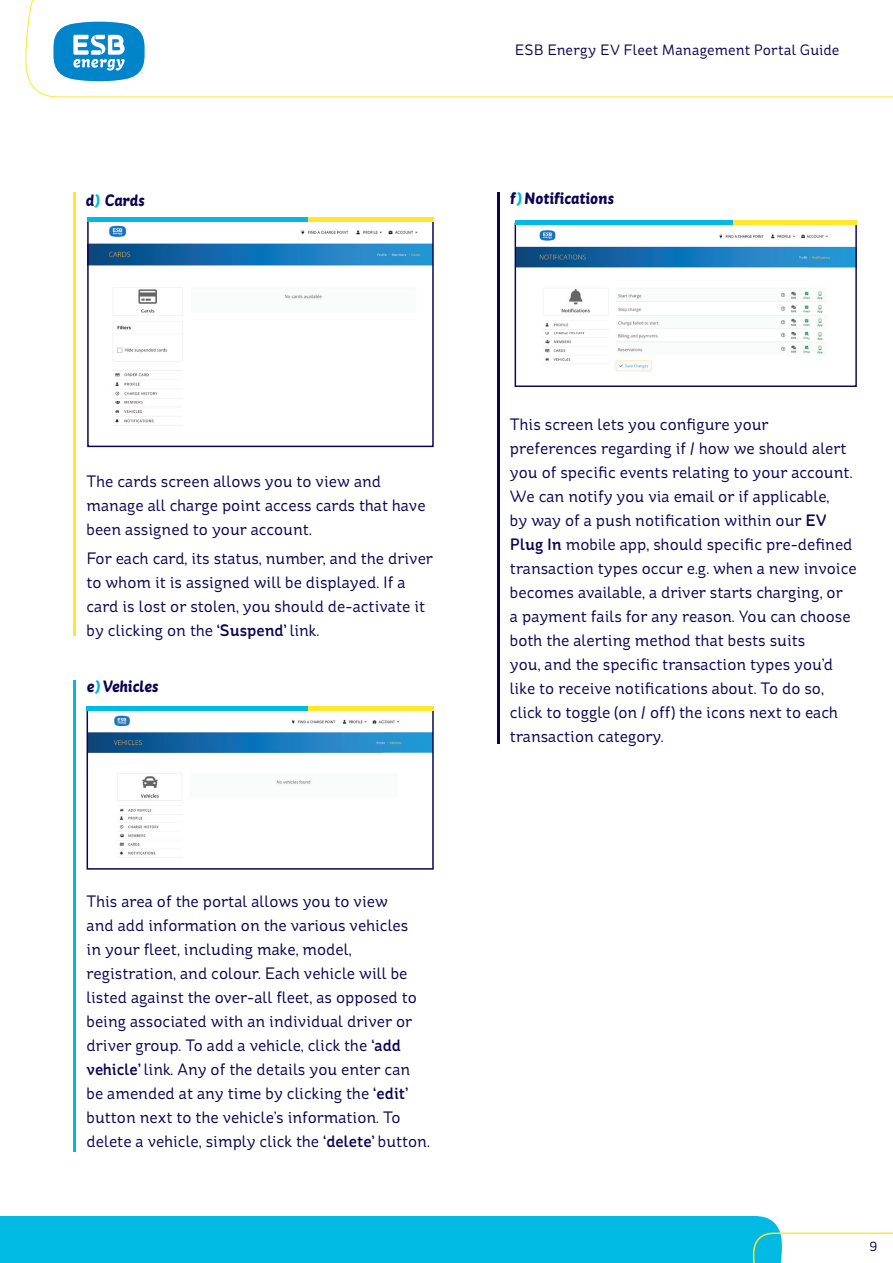
<style>
.page{position:relative;width:893px;height:1263px;background:#fff}
.page>*{position:absolute;margin:0;border:0;box-sizing:border-box;transform-origin:0 0}
.t1{font:16.5px/24px "St Ryde";color:#0c0452}
.t2{font:italic 700 16.5px "St Ryde";color:#0c0452}
.t3{font:15px "St Ryde";letter-spacing:.01em;color:#0c0452}
.t4{font:13.5px "St Ryde";color:#0c0452}
.s1{color:#00bae4}
.s2{font-weight:500}
</style>
<div class="page">
<svg style="left:0;top:1216px;width:893px;height:47px"></svg>
<img style="left:90px;top:715px;width:341px;height:143px">
<div style="left:87px;top:708px;width:347px;height:162px;border:2px solid #0c0452"></div>
<div style="left:87px;top:706px;width:251px;height:5px;background:#00bae4"></div>
<div style="left:308px;top:706px;width:126px;height:5px;background:#ffe82a"></div>
<img style="left:517px;top:230px;width:338px;height:142px">
<div style="left:515px;top:223px;width:342px;height:164px;border:1px solid #0c0452"></div>
<div style="left:515px;top:220px;width:251px;height:5px;background:#00bae4"></div>
<div style="left:733px;top:220px;width:124px;height:5px;background:#ffe82a"></div>
<img style="left:90px;top:225px;width:341px;height:201px">
<div style="left:87px;top:220px;width:347px;height:227px;border:2px solid #0c0452"></div>
<div style="left:87px;top:217px;width:251px;height:5px;background:#00bae4"></div>
<div style="left:309px;top:217px;width:125px;height:5px;background:#ffe82a"></div>
<svg style="left:25px;top:0;width:868px;height:98px"></svg>
<svg style="left:53px;top:22px;width:92px;height:59px"></svg>
<hr style="left:74px;top:192px;width:2px;height:443px;background:#ffe82a">
<hr style="left:74px;top:680px;width:2px;height:471px;background:#00bae4">
<hr style="left:497px;top:192px;width:2px;height:552px;background:#0c0452">
<p class="t2" style="left:86px;top:190px;width:61px">d<span class="s1">)</span> Cards</p>
<p class="t3" style="left:515px;top:41px;width:326px">ESB Energy EV Fleet Management Portal Guide</p>
<p class="t2" style="left:510px;top:188px;width:106px">f<span class="s1">)</span> Notifications</p>
<p class="t1" style="left:87px;top:470px;width:341px">The cards screen allows you to view and manage all charge point access cards that have been assigned to your account.</p>
<p class="t1" style="left:87px;top:546px;width:348px">For each card, its status, number, and the driver to whom it is assigned will be displayed. If a card is lost or stolen, you should de-activate it by clicking on the <span class="s2">‘Suspend’</span> link.</p>
<p class="t2" style="left:87px;top:677px;width:73px">e<span class="s1">)</span> Vehicles</p>
<p class="t1" style="left:87px;top:889px;width:345px">This area of the portal allows you to view<br>and add information on the various vehicles<br>in your fleet, including make, model, registration, and colour. Each vehicle will be listed against the over-all fleet, as opposed to being associated with an individual driver or driver group. To add a vehicle, click the <span class="s2">‘add vehicle’</span> link. Any of the details you enter can be amended at any time by clicking the <span class="s2">‘edit’ </span>button next to the vehicle’s information. To delete a vehicle, simply click the <span class="s2">‘delete’</span> button.</p>
<p class="t1" style="left:510px;top:412px;width:348px">This screen lets you configure your preferences regarding if / how we should alert you of specific events relating to your account.<br>We can notify you via email or if applicable,<br>by way of a push notification within our <span class="s2">EV Plug In</span> mobile app, should specific pre-defined transaction types occur e.g. when a new invoice becomes available, a driver starts charging, or<br>a payment fails for any reason. You can choose both the alerting method that bests suits<br>you, and the specific transaction types you’d like to receive notifications about. To do so, click to toggle (on / off) the icons next to each transaction category.</p>
<p class="t4" style="left:870px;top:1239px;width:9px">9</p>
</div>
